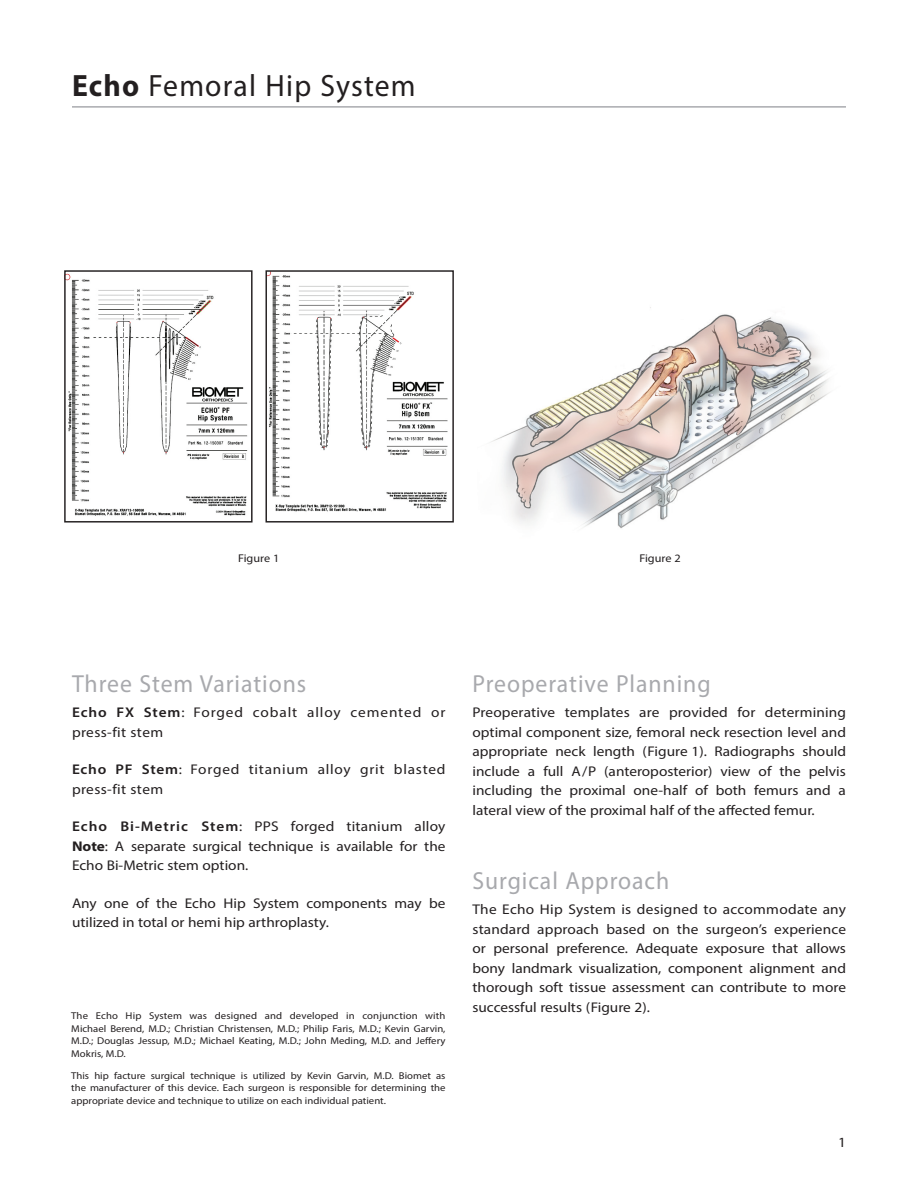
<style>
.page{position:relative;width:918px;height:1188px;background:#fff}
.page>*{position:absolute;margin:0;border:0;box-sizing:border-box;transform-origin:0 0}
.t1{font:30.9px "Myriad Pro";letter-spacing:.04em;color:#231f20;scale:.96 1}
.Heading{font:24.75px "Myriad Pro";letter-spacing:.04em;color:#a8a9ad;scale:.96 1}
.Basic{font:14.1px/19.5px "Myriad Pro";color:#231f20;text-align:justify;scale:1.09 1}
.Basic-2{font:14.1px/19.5px "Myriad Pro";letter-spacing:.05em;color:#231f20;scale:1.09 1}
.Basic-3{font:14.1px/19.5px "Myriad Pro";letter-spacing:.055em;color:#231f20;scale:1.09 1}
.Fig__numbers{font:11.25px "Myriad Pro";color:#231f20;scale:1.09 1}
.Small_type{font:9.9px/12.6px "Myriad Pro";color:#231f20;text-align:justify;scale:1.09 1}
.s1{font-weight:700}
.s2{font-weight:600}
</style>
<div class="page">
<hr style="left:72px;top:106px;width:774px;height:1px;background:#a8a9ad">
<img style="left:491px;top:307px;width:339px;height:222px">
<img style="left:66px;top:273px;width:182px;height:243px">
<div style="left:64px;top:270px;width:189px;height:253px;border:1px solid #231f20"></div>
<img style="left:268px;top:272px;width:180px;height:240px">
<div style="left:266px;top:270px;width:188px;height:253px;border:1px solid #231f20"></div>
<p class="t1" style="left:72px;top:67px;width:360px"><span class="s1">Echo</span> Femoral Hip System</p>
<p class="Fig__numbers" style="left:238px;top:551px;width:39px">Figure 1</p>
<p class="Fig__numbers" style="left:639px;top:551px;width:39px">Figure 2</p>
<p class="Heading" style="left:72px;top:668px;width:246px">Three Stem Variations</p>
<p class="Basic-3" style="left:72px;top:703px;width:344px"><span class="s2">Echo FX Stem</span>: Forged cobalt alloy cemented or press-fit stem</p>
<p class="Basic-2" style="left:72px;top:760px;width:344px"><span class="s2">Echo PF Stem</span>: Forged titanium alloy grit blasted press-fit stem</p>
<p class="Basic" style="left:72px;top:817px;width:344px"><span class="s2">Echo Bi-Metric Stem</span>: PPS forged titanium alloy <span class="s1">Note</span>: A separate surgical technique is available for the Echo Bi-Metric stem option.</p>
<p class="Basic" style="left:72px;top:893px;width:344px">Any one of the Echo Hip System components may be utilized in total or hemi hip arthroplasty.</p>
<p class="Small_type" style="left:71px;top:1009px;width:345px">The Echo Hip System was designed and developed in conjunction with Michael Berend, M.D.; Christian Christensen, M.D.; Philip Faris, M.D.; Kevin Garvin, M.D.; Douglas Jessup, M.D.; Michael Keating, M.D.; John Meding, M.D. and Jeffery Mokris, M.D.</p>
<p class="Small_type" style="left:71px;top:1069px;width:345px">This hip facture surgical technique is utilized by Kevin Garvin, M.D. Biomet as the manufacturer of this device. Each surgeon is responsible for determining the appropriate device and technique to utilize on each individual patient.</p>
<p class="Heading" style="left:473px;top:668px;width:250px">Preoperative Planning</p>
<p class="Basic" style="left:473px;top:703px;width:344px">Preoperative templates are provided for determining optimal component size, femoral neck resection level and appropriate neck length (Figure 1). Radiographs should include a full A/P (anteroposterior) view of the pelvis including the proximal one-half of both femurs and a lateral view of the proximal half of the affected femur.</p>
<p class="Heading" style="left:473px;top:865px;width:207px">Surgical Approach</p>
<p class="Basic" style="left:473px;top:899px;width:344px">The Echo Hip System is designed to accommodate any standard approach based on the surgeon’s experience or personal preference. Adequate exposure that allows bony landmark visualization, component alignment and thorough soft tissue assessment can contribute to more successful results (Figure 2).</p>
<p class="Basic" style="left:838px;top:1132px;width:9px">1</p>
</div>
